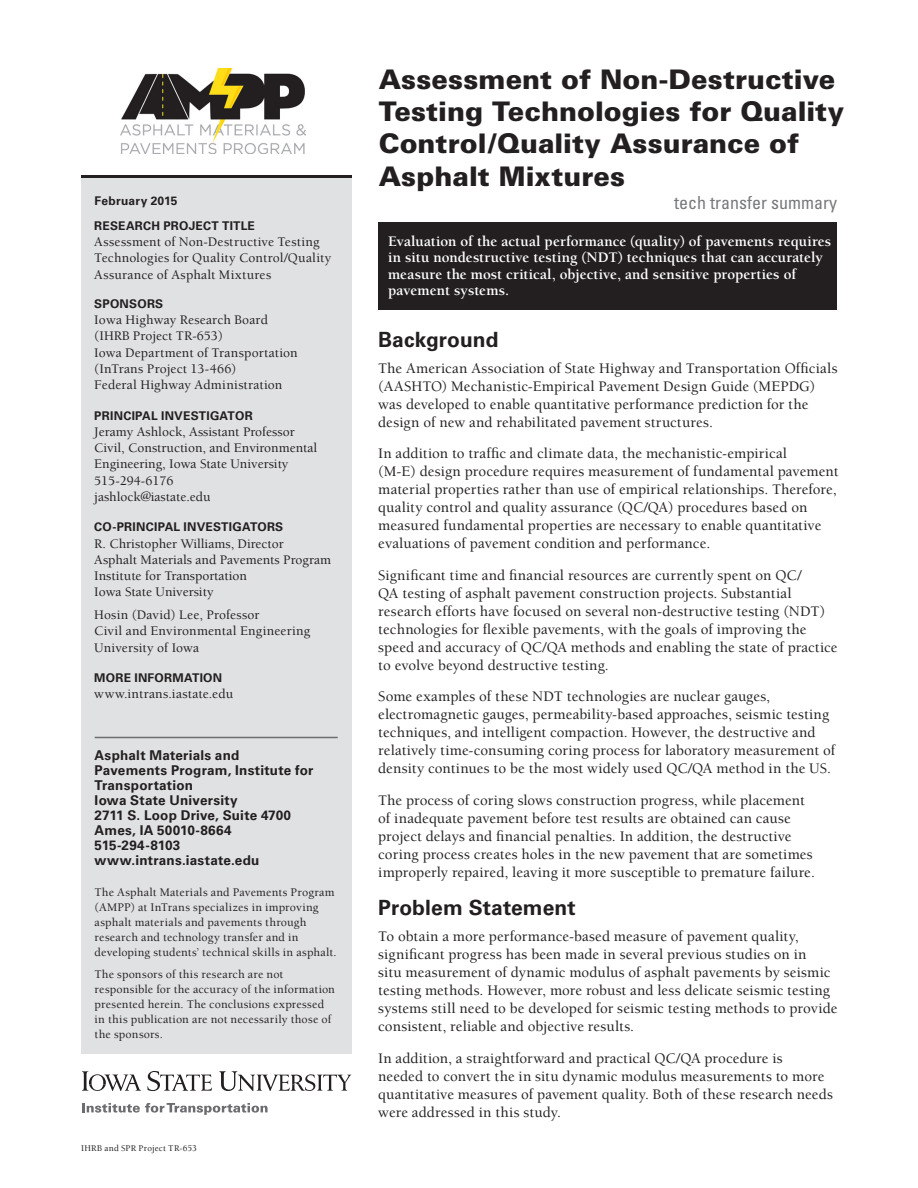
<style>
.page{position:relative;width:918px;height:1188px;background:#fff}
.page>*{position:absolute;margin:0;border:0;box-sizing:border-box;transform-origin:0 0}
.Headline_1{font:900 27px/32.4px "Univers";color:#231f20}
.head_1{font:700 21px "Univers";letter-spacing:.005em;color:#231f20}
.Headline2{font:condensed 18px "Univers";color:#76787b}
.Body_text{font:500 15px/18px "Berkeley";letter-spacing:.005em;color:#231f20}
.pullout_sentence{font:700 15px/16.5px "Berkeley";letter-spacing:.005em;color:#fff}
.info{font:500 13.5px/16.4px "Berkeley";color:#231f20}
.address{font:700 13.5px/15px "Univers";letter-spacing:.015em;color:#231f20}
.info-2{font:500 13.5px "Berkeley";letter-spacing:.02em;color:#231f20}
.address-2{font:700 13.5px "Univers";letter-spacing:-.01em;color:#231f20}
.tech_trans__summary{font:500 12px/15px "Berkeley";letter-spacing:.015em;color:#231f20}
.label{font:700 12px "Univers";letter-spacing:.02em;color:#231f20}
.date{font:700 12px "Univers";letter-spacing:.02em;color:#231f20}
.info-3{font:700 12px "Univers";letter-spacing:.02em;color:#231f20}
.tech_trans__summary-2{font:500 9px "Berkeley";letter-spacing:.02em;color:#231f20}
</style>
<div class="page">
<div style="left:378px;top:222px;width:459px;height:88px;background:#231f20"></div>
<div style="left:81px;top:178px;width:270px;height:876px;background:#e0e1e3"></div>
<hr style="left:81px;top:175px;width:270px;height:3px;background:#231f20">
<hr style="left:95px;top:737px;width:243px;height:1px;background:#6c6d70">
<svg style="left:82px;top:1071px;width:59px;height:20px"></svg>
<svg style="left:147px;top:1071px;width:65px;height:20px"></svg>
<svg style="left:219px;top:1071px;width:132px;height:20px"></svg>
<svg style="left:82px;top:1103px;width:186px;height:12px"></svg>
<img style="left:121px;top:69px;width:185px;height:84px">
<p class="date" style="left:95px;top:194px;width:84px">February 2015</p>
<p class="label" style="left:94px;top:219px;width:162px">RESEARCH PROJECT TITLE</p>
<p class="info" style="left:94px;top:234px;width:238px">Assessment of Non-Destructive Testing<br>Technologies for Quality Control/Quality<br>Assurance of Asphalt Mixtures</p>
<p class="info-3" style="left:94px;top:297px;width:70px">SPONSORS</p>
<p class="info" style="left:94px;top:312px;width:205px">Iowa Highway Research Board (IHRB Project TR-653)<br>Iowa Department of Transportation (InTrans Project 13-466)<br>Federal Highway Administration</p>
<p class="label" style="left:94px;top:409px;width:160px">PRINCIPAL INVESTIGATOR</p>
<p class="info" style="left:94px;top:424px;width:202px">Jeramy Ashlock, Assistant Professor</p>
<p class="info" style="left:94px;top:440px;width:225px">Civil, Construction, and Environmental<br>Engineering, Iowa State University</p>
<p class="info" style="left:94px;top:472px;width:81px">515-294-6176</p>
<p class="info" style="left:94px;top:489px;width:118px">jashlock@iastate.edu</p>
<p class="label" style="left:94px;top:520px;width:191px">CO-PRINCIPAL INVESTIGATORS</p>
<p class="info" style="left:94px;top:535px;width:191px">R. Christopher Williams, Director</p>
<p class="info" style="left:94px;top:552px;width:238px">Asphalt Materials and Pavements Program</p>
<p class="info" style="left:94px;top:568px;width:154px">Institute for Transportation</p>
<p class="info" style="left:94px;top:584px;width:121px">Iowa State University</p>
<p class="info" style="left:94px;top:607px;width:167px">Hosin (David) Lee, Professor</p>
<p class="info" style="left:94px;top:623px;width:218px">Civil and Environmental Engineering</p>
<p class="info" style="left:94px;top:639px;width:106px">University of Iowa</p>
<p class="label" style="left:94px;top:671px;width:129px">MORE INFORMATION</p>
<p class="info-2" style="left:94px;top:687px;width:140px">www.intrans.iastate.edu</p>
<p class="address" style="left:95px;top:748px;width:220px">Asphalt Materials and<br>Pavements Program, Institute for<br>Transportation</p>
<p class="address" style="left:95px;top:793px;width:145px">Iowa State University</p>
<p class="address" style="left:95px;top:808px;width:198px">2711 S. Loop Drive, Suite 4700</p>
<p class="address" style="left:95px;top:823px;width:138px">Ames, IA 50010-8664</p>
<p class="address-2" style="left:95px;top:837px;width:87px">515-294-8103</p>
<p class="address" style="left:95px;top:853px;width:166px">www.intrans.iastate.edu</p>
<p class="tech_trans__summary" style="left:95px;top:885px;width:244px">The Asphalt Materials and Pavements Program (AMPP) at InTrans specializes in improving asphalt materials and pavements through research and technology transfer and in developing students’ technical skills in asphalt.</p>
<p class="tech_trans__summary" style="left:95px;top:967px;width:242px">The sponsors of this research are not responsible for the accuracy of the information presented herein. The conclusions expressed in this publication are not necessarily those of the sponsors.</p>
<p class="tech_trans__summary-2" style="left:81px;top:1144px;width:117px">IHRB and SPR Project TR-653</p>
<p class="Headline_1" style="left:379px;top:63px;width:467px">Assessment of Non-Destructive<br>Testing Technologies for Quality<br>Control/Quality Assurance of<br>Asphalt Mixtures</p>
<p class="Headline2" style="left:674px;top:191px;width:164px">tech transfer summary</p>
<p class="pullout_sentence" style="left:388px;top:233px;width:445px">Evaluation of the actual performance (quality) of pavements requires in situ nondestructive testing (NDT) techniques that can accurately measure the most critical, objective, and sensitive properties of pavement systems.</p>
<p class="head_1" style="left:378px;top:327px;width:122px">Background</p>
<p class="Body_text" style="left:378px;top:359px;width:461px">The American Association of State Highway and Transportation Officials (AASHTO) Mechanistic-Empirical Pavement Design Guide (MEPDG) was developed to enable quantitative performance prediction for the design of new and rehabilitated pavement structures.</p>
<p class="Body_text" style="left:378px;top:445px;width:462px">In addition to traffic and climate data, the mechanistic-empirical<br>(M-E) design procedure requires measurement of fundamental pavement material properties rather than use of empirical relationships. Therefore, quality control and quality assurance (QC/QA) procedures based on measured fundamental properties are necessary to enable quantitative evaluations of pavement condition and performance.</p>
<p class="Body_text" style="left:378px;top:566px;width:461px">Significant time and financial resources are currently spent on QC/<br>QA testing of asphalt pavement construction projects. Substantial research efforts have focused on several non-destructive testing (NDT) technologies for flexible pavements, with the goals of improving the speed and accuracy of QC/QA methods and enabling the state of practice to evolve beyond destructive testing.</p>
<p class="Body_text" style="left:378px;top:688px;width:458px">Some examples of these NDT technologies are nuclear gauges, electromagnetic gauges, permeability-based approaches, seismic testing techniques, and intelligent compaction. However, the destructive and relatively time-consuming coring process for laboratory measurement of density continues to be the most widely used QC/QA method in the US.</p>
<p class="Body_text" style="left:378px;top:791px;width:438px">The process of coring slows construction progress, while placement of inadequate pavement before test results are obtained can cause project delays and financial penalties. In addition, the destructive coring process creates holes in the new pavement that are sometimes improperly repaired, leaving it more susceptible to premature failure.</p>
<p class="head_1" style="left:378px;top:896px;width:199px">Problem Statement</p>
<p class="Body_text" style="left:378px;top:928px;width:461px">To obtain a more performance-based measure of pavement quality, significant progress has been made in several previous studies on in<br>situ measurement of dynamic modulus of asphalt pavements by seismic testing methods. However, more robust and less delicate seismic testing systems still need to be developed for seismic testing methods to provide consistent, reliable and objective results.</p>
<p class="Body_text" style="left:378px;top:1050px;width:456px">In addition, a straightforward and practical QC/QA procedure is<br>needed to convert the in situ dynamic modulus measurements to more quantitative measures of pavement quality. Both of these research needs were addressed in this study.</p>
</div>
